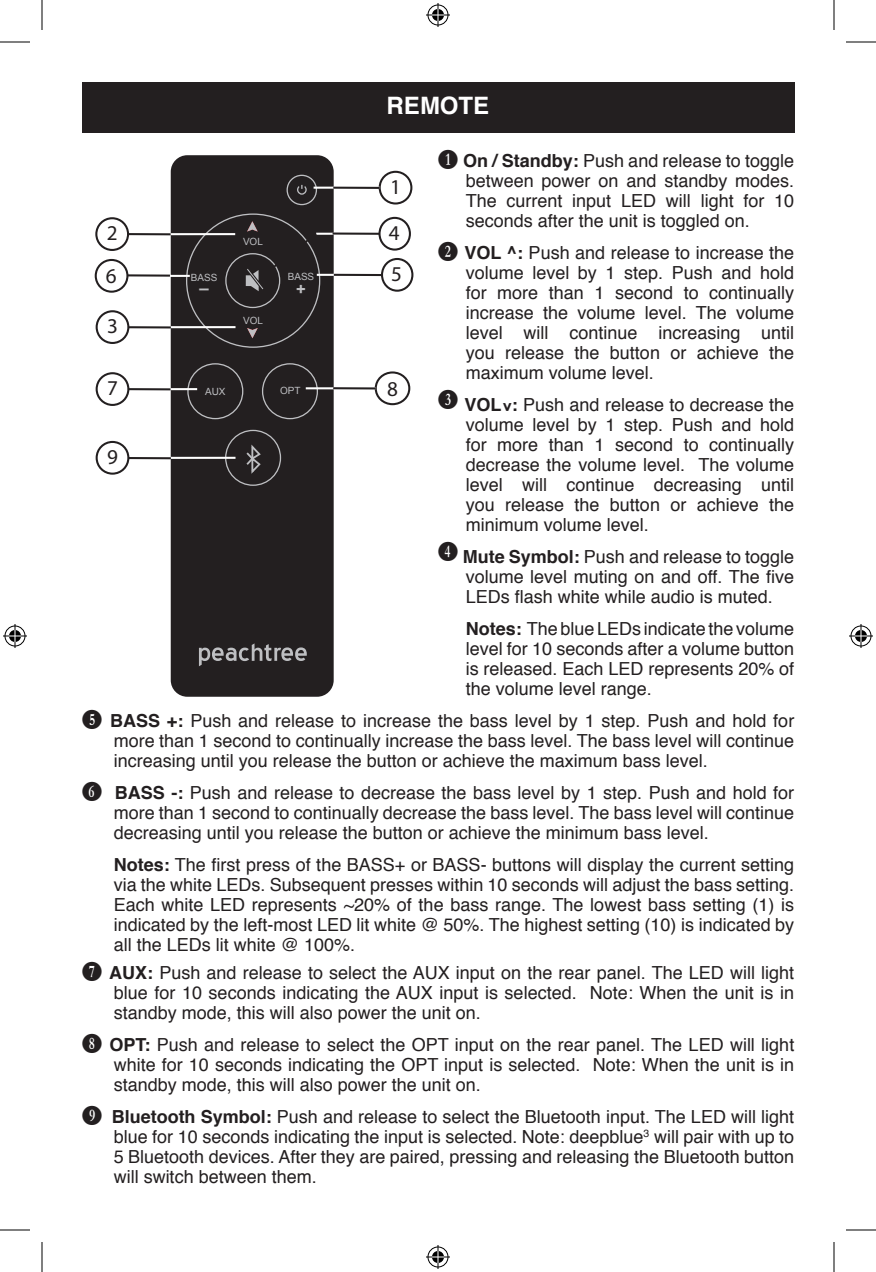
<style>
.page{position:relative;width:876px;height:1272px;background:#fff}
.page>*{position:absolute;margin:0;border:0;box-sizing:border-box;transform-origin:0 0}
.t1{font:700 24px "Helvetica";color:#fff}
.t2{font:21.2px/42.6px "Myriad Pro";color:#231f20}
.t3{font:18px/20px "Helvetica";color:#231f20;text-align:justify}
.t4{font:700 18px "Helvetica";color:#231f20}
.t5{font:700 16.6px "Arial";color:#bebfc2}
.t6{font:10px "Arial";color:#bebfc2}
.s1{font-family:"Numberpile"}
.s2{font-weight:700}
</style>
<div class="page">
<div style="left:82px;top:82px;width:712px;height:50px;background:#231f20"></div>
<div style="left:171px;top:155px;width:163px;height:542px;background:#231f20;border-radius:17px"></div>
<div style="left:287px;top:175px;width:30px;height:30px;border:1px solid #bebfc2;border-radius:50%"></div>
<div style="left:187px;top:363px;width:56px;height:56px;border:1px solid #bebfc2;border-radius:50%"></div>
<div style="left:262px;top:363px;width:56px;height:56px;border:1px solid #bebfc2;border-radius:50%"></div>
<div style="left:225px;top:430px;width:56px;height:56px;border:1px solid #bebfc2;border-radius:50%"></div>
<svg style="left:199px;top:643px;width:108px;height:23px"></svg>
<svg style="left:247px;top:328px;width:11px;height:10px"></svg>
<svg style="left:297px;top:185px;width:10px;height:10px"></svg>
<svg style="left:246px;top:444px;width:15px;height:30px"></svg>
<div style="left:379px;top:171px;width:33px;height:34px;border:2px solid #231f20;border-radius:50%"></div>
<hr style="left:314px;top:187px;width:66px;height:2px;background:#fff">
<div style="left:95px;top:217px;width:34px;height:34px;border:2px solid #231f20;border-radius:50%"></div>
<hr style="left:129px;top:233px;width:106px;height:2px;background:#fff">
<div style="left:381px;top:258px;width:32px;height:34px;border:2px solid #231f20;border-radius:50%"></div>
<div style="left:95px;top:259px;width:33px;height:34px;border:2px solid #231f20;border-radius:50%"></div>
<hr style="left:131px;top:275px;width:59px;height:2px;background:#fff">
<div style="left:378px;top:217px;width:33px;height:34px;border:2px solid #231f20;border-radius:50%"></div>
<svg style="left:246px;top:221px;width:88px;height:70px"></svg>
<div style="left:96px;top:310px;width:33px;height:34px;border:2px solid #231f20;border-radius:50%"></div>
<hr style="left:130px;top:326px;width:106px;height:2px;background:#fff">
<div style="left:375px;top:371px;width:35px;height:34px;border:2px solid #231f20;border-radius:50%"></div>
<hr style="left:306px;top:387px;width:70px;height:2px;background:#fff">
<div style="left:96px;top:372px;width:33px;height:34px;border:2px solid #231f20;border-radius:50%"></div>
<hr style="left:130px;top:388px;width:67px;height:2px;background:#fff">
<div style="left:96px;top:441px;width:33px;height:34px;border:2px solid #231f20;border-radius:50%"></div>
<hr style="left:130px;top:457px;width:106px;height:2px;background:#fff">
<hr style="left:128px;top:233px;width:43px;height:2px;background:#231f20">
<hr style="left:127px;top:274px;width:43px;height:3px;background:#231f20">
<hr style="left:128px;top:326px;width:43px;height:3px;background:#231f20">
<hr style="left:128px;top:388px;width:43px;height:2px;background:#231f20">
<hr style="left:128px;top:457px;width:43px;height:2px;background:#231f20">
<hr style="left:333px;top:387px;width:43px;height:3px;background:#231f20">
<hr style="left:334px;top:274px;width:48px;height:2px;background:#231f20">
<hr style="left:333px;top:233px;width:46px;height:2px;background:#231f20">
<hr style="left:333px;top:187px;width:47px;height:2px;background:#231f20">
<hr style="left:0;top:42px;width:30px;height:1px;background:#000">
<hr style="left:846px;top:42px;width:30px;height:1px;background:#000">
<hr style="left:0;top:1230px;width:30px;height:1px;background:#000">
<hr style="left:846px;top:1230px;width:30px;height:1px;background:#000">
<hr style="left:42px;top:0;width:1px;height:30px;background:#000">
<hr style="left:42px;top:1242px;width:1px;height:30px;background:#000">
<hr style="left:834px;top:0;width:1px;height:30px;background:#000">
<hr style="left:834px;top:1242px;width:1px;height:30px;background:#000">
<svg style="left:426px;top:3px;width:24px;height:24px"></svg>
<svg style="left:426px;top:1245px;width:24px;height:24px"></svg>
<svg style="left:3px;top:624px;width:24px;height:24px"></svg>
<svg style="left:849px;top:624px;width:24px;height:24px"></svg>
<p class="t1" style="left:387px;top:86px;width:104px">REMOTE</p>
<p class="t3" style="left:466px;top:151px;width:330px;text-indent:-28px"><span class="s1">B</span> <span class="s2">On / Standby:</span> Push and release to toggle between power on and standby modes.<br>The current input LED will light for 10 seconds after the unit is toggled on.</p>
<p class="t3" style="left:466px;top:243px;width:330px;text-indent:-28px"><span class="s1">C</span> <span class="s2">VOL ^:</span> Push and release to increase the volume level by 1 step. Push and hold for more than 1 second to continually increase the volume level. The volume level will continue increasing until you release the button or achieve the maximum volume level.</p>
<p class="t3" style="left:466px;top:395px;width:330px;text-indent:-28px"><sup>D</sup> <span class="s2">VOL :</span> Push and release to decrease the volume level by 1 step. Push and hold for more than 1 second to continually decrease the volume level. The volume level will continue decreasing until you release the button or achieve the minimum volume level.</p>
<p class="t3" style="left:466px;top:547px;width:330px;text-indent:-28px"><sup>E</sup> <span class="s2">Mute Symbol:</span> Push and release to toggle volume level muting on and off. The five LEDs flash white while audio is muted.</p>
<p class="t3" style="left:466px;top:619px;width:330px"><span class="s2">Notes:</span> The blue LEDs indicate the volume level for 10 seconds after a volume button is released. Each LED represents 20% of the volume level range.</p>
<p class="t3" style="left:114px;top:711px;width:682px;text-indent:-32px"><span class="s1">F</span> <span class="s2">BASS +:</span> Push and release to increase the bass level by 1 step. Push and hold for more than 1 second to continually increase the bass level. The bass level will continue increasing until you release the button or achieve the maximum bass level.</p>
<p class="t3" style="left:114px;top:783px;width:682px;text-indent:-32px"><span class="s1">G</span> <span class="s2">BASS -:</span> Push and release to decrease the bass level by 1 step. Push and hold for more than 1 second to continually decrease the bass level. The bass level will continue decreasing until you release the button or achieve the minimum bass level.</p>
<p class="t3" style="left:114px;top:855px;width:682px"><span class="s2">Notes:</span> The first press of the BASS+ or BASS- buttons will display the current setting via the white LEDs. Subsequent presses within 10 seconds will adjust the bass setting.<br>Each white LED represents ~20% of the bass range. The lowest bass setting (1) is indicated by the left-most LED lit white @ 50%. The highest setting (10) is indicated by all the LEDs lit white @ 100%.</p>
<p class="t3" style="left:114px;top:963px;width:682px;text-indent:-32px"><span class="s1">H</span> <span class="s2">AUX:</span> Push and release to select the AUX input on the rear panel. The LED will light blue for 10 seconds indicating the AUX input is selected. Note: When the unit is in standby mode, this will also power the unit on.</p>
<p class="t3" style="left:114px;top:1035px;width:682px;text-indent:-32px"><span class="s1">I</span> <span class="s2">OPT:</span> Push and release to select the OPT input on the rear panel. The LED will light white for 10 seconds indicating the OPT input is selected. Note: When the unit is in standby mode, this will also power the unit on.</p>
<p class="t3" style="left:114px;top:1107px;width:682px;text-indent:-32px"><span class="s1">J</span> <span class="s2">Bluetooth Symbol:</span> Push and release to select the Bluetooth input. The LED will light blue for 10 seconds indicating the input is selected. Note: deepblue<sup>3</sup> will pair with up to 5 Bluetooth devices. After they are paired, pressing and releasing the Bluetooth button will switch between them.</p>
<p class="t2" style="left:390px;top:165px;width:12px">1</p>
<p class="t2" style="left:389px;top:211px;width:12px">4</p>
<p class="t2" style="left:106px;top:212px;width:13px">2<br>6</p>
<p class="t6" style="left:243px;top:235px;width:21px">VOL</p>
<p class="t2" style="left:391px;top:252px;width:12px">5</p>
<p class="t6" style="left:288px;top:270px;width:28px">BASS</p>
<p class="t5" style="left:296px;top:278px;width:11px">+</p>
<p class="t6" style="left:191px;top:271px;width:28px">BASS</p>
<p class="t5" style="left:199px;top:270px;width:11px">_</p>
<p class="t6" style="left:243px;top:314px;width:21px">VOL</p>
<p class="t2" style="left:107px;top:305px;width:12px">3</p>
<p class="t2" style="left:107px;top:367px;width:12px">7</p>
<p class="t2" style="left:387px;top:367px;width:12px">8</p>
<p class="t6" style="left:205px;top:385px;width:22px">AUX</p>
<p class="t6" style="left:280px;top:384px;width:22px">OPT</p>
<p class="t4" style="left:513px;top:418px;width:12px;rotate:-180deg">^</p>
<p class="t2" style="left:107px;top:435px;width:12px">9</p>
</div>
